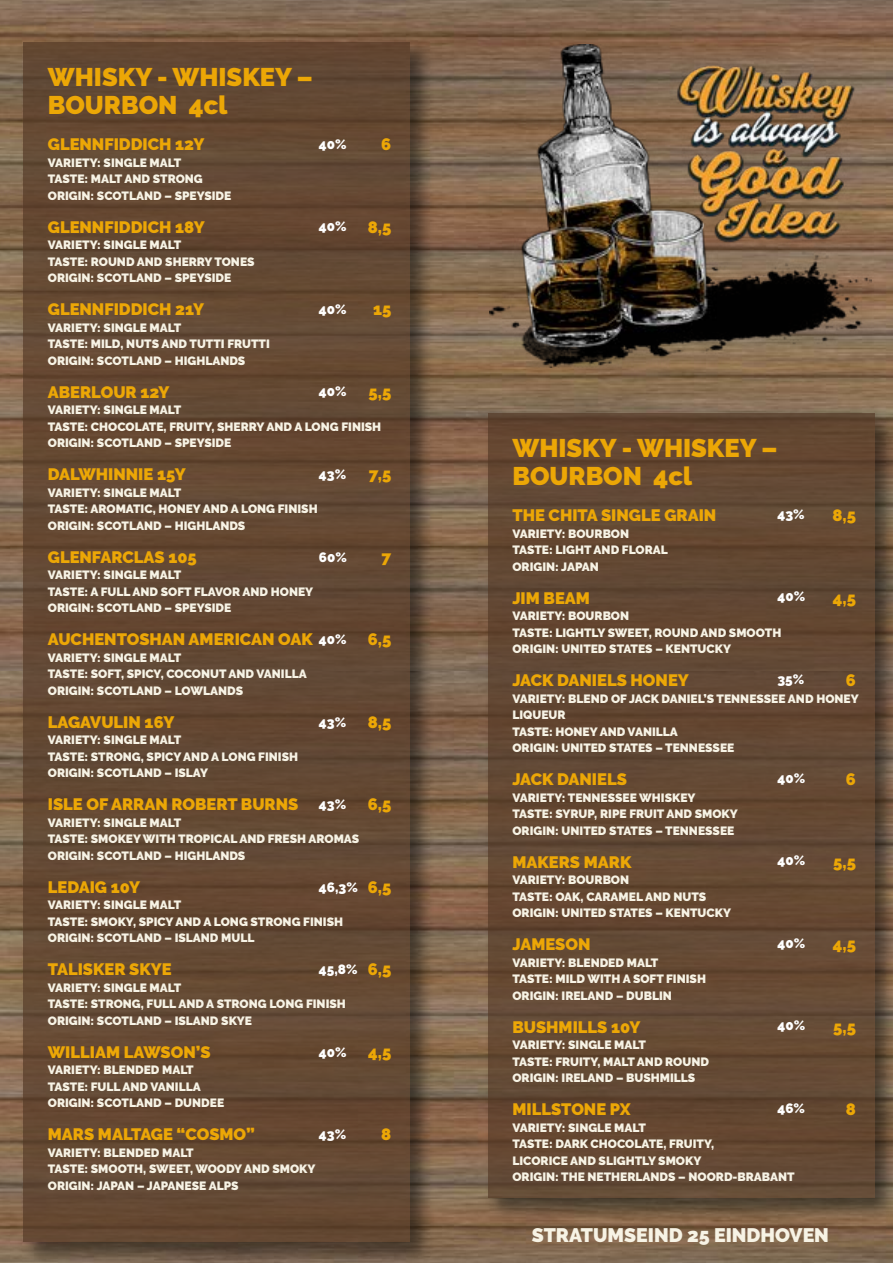
<style>
.page{position:relative;width:893px;height:1263px;background:#fff}
.page>*{position:absolute;margin:0;border:0;box-sizing:border-box;transform-origin:0 0}
.t1{font:900 25.5px/28.5px "Raleway";color:#eca706}
.t2{font:900 19.5px "Raleway";color:#f7f3e5}
.t3{font:900 16.5px "Raleway";color:#eca706}
.t4{font:900 13.5px "Raleway";color:#fff}
.t5{font:900 12px/16.5px "Raleway";color:#f7f3e5}
</style>
<div class="page">
<img style="left:0;top:0;width:893px;height:672px">
<img style="left:0;top:672px;width:893px;height:591px">
<div style="left:19px;top:38px;width:416px;height:1225px;background:#000;opacity:.75"></div>
<div style="left:23px;top:43px;width:387px;height:1199px;background:#634833"></div>
<div style="left:484px;top:409px;width:409px;height:813px;background:#000;opacity:.75"></div>
<div style="left:488px;top:414px;width:387px;height:784px;background:#634833"></div>
<img style="left:489px;top:45px;width:383px;height:323px">
<h1 class="t1" style="left:48px;top:62px;width:267px">WHISKY - WHISKEY –<br>BOURBON 4cl</h1>
<h3 class="t3" style="left:48px;top:135px;width:158px">GLENNFIDDICH 12Y</h3>
<h3 class="t3" style="left:381px;top:135px;width:12px">6</h3>
<p class="t5" style="left:48px;top:154px;width:185px">VARIETY: SINGLE MALT<br>TASTE: MALT AND STRONG<br>ORIGIN: SCOTLAND – SPEYSIDE</p>
<h3 class="t3" style="left:48px;top:217px;width:159px">GLENNFIDDICH 18Y</h3>
<h3 class="t3" style="left:368px;top:217px;width:25px">8,5</h3>
<p class="t5" style="left:48px;top:237px;width:208px">VARIETY: SINGLE MALT<br>TASTE: ROUND AND SHERRY TONES<br>ORIGIN: SCOTLAND – SPEYSIDE</p>
<h3 class="t3" style="left:48px;top:300px;width:158px">GLENNFIDDICH 21Y</h3>
<h3 class="t3" style="left:373px;top:300px;width:20px">15</h3>
<p class="t5" style="left:48px;top:319px;width:224px">VARIETY: SINGLE MALT<br>TASTE: MILD, NUTS AND TUTTI FRUTTI<br>ORIGIN: SCOTLAND – HIGHLANDS</p>
<h3 class="t3" style="left:48px;top:382px;width:123px">ABERLOUR 12Y</h3>
<h3 class="t3" style="left:369px;top:382px;width:24px">5,5</h3>
<p class="t5" style="left:48px;top:402px;width:335px">VARIETY: SINGLE MALT<br>TASTE: CHOCOLATE, FRUITY, SHERRY AND A LONG FINISH<br>ORIGIN: SCOTLAND – SPEYSIDE</p>
<h3 class="t3" style="left:48px;top:465px;width:140px">DALWHINNIE 15Y</h3>
<h3 class="t3" style="left:369px;top:465px;width:24px">7,5</h3>
<p class="t5" style="left:48px;top:484px;width:271px">VARIETY: SINGLE MALT<br>TASTE: AROMATIC, HONEY AND A LONG FINISH<br>ORIGIN: SCOTLAND – HIGHLANDS</p>
<h3 class="t3" style="left:48px;top:547px;width:150px">GLENFARCLAS 105</h3>
<h3 class="t3" style="left:382px;top:547px;width:11px">7</h3>
<p class="t5" style="left:48px;top:567px;width:267px">VARIETY: SINGLE MALT<br>TASTE: A FULL AND SOFT FLAVOR AND HONEY<br>ORIGIN: SCOTLAND – SPEYSIDE</p>
<h3 class="t3" style="left:48px;top:630px;width:266px">AUCHENTOSHAN AMERICAN OAK</h3>
<h3 class="t3" style="left:368px;top:630px;width:25px">6,5</h3>
<p class="t5" style="left:48px;top:649px;width:260px">VARIETY: SINGLE MALT<br>TASTE: SOFT, SPICY, COCONUT AND VANILLA<br>ORIGIN: SCOTLAND – LOWLANDS</p>
<h3 class="t3" style="left:48px;top:712px;width:128px">LAGAVULIN 16Y</h3>
<h3 class="t3" style="left:368px;top:712px;width:25px">8,5</h3>
<p class="t5" style="left:48px;top:732px;width:252px">VARIETY: SINGLE MALT<br>TASTE: STRONG, SPICY AND A LONG FINISH<br>ORIGIN: SCOTLAND – ISLAY</p>
<h3 class="t3" style="left:48px;top:795px;width:252px">ISLE OF ARRAN ROBERT BURNS</h3>
<h3 class="t3" style="left:368px;top:795px;width:25px">6,5</h3>
<p class="t5" style="left:48px;top:814px;width:313px">VARIETY: SINGLE MALT<br>TASTE: SMOKEY WITH TROPICAL AND FRESH AROMAS<br>ORIGIN: SCOTLAND – HIGHLANDS</p>
<h3 class="t3" style="left:48px;top:877px;width:94px">LEDAIG 10Y</h3>
<h3 class="t3" style="left:368px;top:877px;width:25px">6,5</h3>
<p class="t5" style="left:48px;top:897px;width:297px">VARIETY: SINGLE MALT<br>TASTE: SMOKY, SPICY AND A LONG STRONG FINISH<br>ORIGIN: SCOTLAND – ISLAND MULL</p>
<h3 class="t3" style="left:48px;top:960px;width:125px">TALISKER SKYE</h3>
<h3 class="t3" style="left:368px;top:960px;width:25px">6,5</h3>
<p class="t5" style="left:48px;top:979px;width:300px">VARIETY: SINGLE MALT<br>TASTE: STRONG, FULL AND A STRONG LONG FINISH<br>ORIGIN: SCOTLAND – ISLAND SKYE</p>
<h3 class="t3" style="left:48px;top:1042px;width:164px">WILLIAM LAWSON’S</h3>
<h3 class="t3" style="left:368px;top:1042px;width:25px">4,5</h3>
<p class="t5" style="left:48px;top:1062px;width:178px">VARIETY: BLENDED MALT<br>TASTE: FULL AND VANILLA<br>ORIGIN: SCOTLAND – DUNDEE</p>
<h3 class="t3" style="left:48px;top:1125px;width:209px">MARS MALTAGE “COSMO”</h3>
<h3 class="t3" style="left:381px;top:1125px;width:12px">8</h3>
<p class="t5" style="left:48px;top:1144px;width:269px">VARIETY: BLENDED MALT<br>TASTE: SMOOTH, SWEET, WOODY AND SMOKY<br>ORIGIN: JAPAN – JAPANESE ALPS</p>
<p class="t4" style="left:319px;top:136px;width:29px">40%</p>
<p class="t4" style="left:319px;top:219px;width:29px">40%</p>
<p class="t4" style="left:319px;top:301px;width:29px">40%</p>
<p class="t4" style="left:319px;top:384px;width:29px">40%</p>
<p class="t4" style="left:319px;top:466px;width:29px">43%</p>
<p class="t4" style="left:319px;top:549px;width:29px">60%</p>
<p class="t4" style="left:319px;top:631px;width:29px">40%</p>
<p class="t4" style="left:319px;top:714px;width:29px">43%</p>
<p class="t4" style="left:319px;top:796px;width:29px">43%</p>
<p class="t4" style="left:319px;top:879px;width:40px">46,3%</p>
<p class="t4" style="left:319px;top:961px;width:40px">45,8%</p>
<p class="t4" style="left:319px;top:1044px;width:29px">40%</p>
<p class="t4" style="left:319px;top:1126px;width:29px">43%</p>
<h1 class="t1" style="left:512px;top:433px;width:267px">WHISKY - WHISKEY –<br>BOURBON 4cl</h1>
<h3 class="t3" style="left:512px;top:506px;width:205px">THE CHITA SINGLE GRAIN</h3>
<h3 class="t3" style="left:832px;top:506px;width:25px">8,5</h3>
<p class="t5" style="left:512px;top:525px;width:157px">VARIETY: BOURBON<br>TASTE: LIGHT AND FLORAL<br>ORIGIN: JAPAN</p>
<h3 class="t3" style="left:512px;top:588px;width:79px">JIM BEAM</h3>
<h3 class="t3" style="left:833px;top:588px;width:25px">4,5</h3>
<p class="t5" style="left:512px;top:608px;width:270px">VARIETY: BOURBON<br>TASTE: LIGHTLY SWEET, ROUND AND SMOOTH<br>ORIGIN: UNITED STATES – KENTUCKY</p>
<h3 class="t3" style="left:512px;top:671px;width:178px">JACK DANIELS HONEY</h3>
<h3 class="t3" style="left:846px;top:671px;width:12px">6</h3>
<p class="t5" style="left:512px;top:690px;width:348px">VARIETY: BLEND OF JACK DANIEL’S TENNESSEE AND HONEY<br>LIQUEUR<br>TASTE: HONEY AND VANILLA<br>ORIGIN: UNITED STATES – TENNESSEE</p>
<h3 class="t3" style="left:512px;top:770px;width:116px">JACK DANIELS</h3>
<h3 class="t3" style="left:846px;top:770px;width:12px">6</h3>
<p class="t5" style="left:512px;top:789px;width:227px">VARIETY: TENNESSEE WHISKEY<br>TASTE: SYRUP, RIPE FRUIT AND SMOKY<br>ORIGIN: UNITED STATES – TENNESSEE</p>
<h3 class="t3" style="left:512px;top:852px;width:120px">MAKERS MARK</h3>
<h3 class="t3" style="left:833px;top:852px;width:24px">5,5</h3>
<p class="t5" style="left:512px;top:872px;width:220px">VARIETY: BOURBON<br>TASTE: OAK, CARAMEL AND NUTS<br>ORIGIN: UNITED STATES – KENTUCKY</p>
<h3 class="t3" style="left:512px;top:935px;width:80px">JAMESON</h3>
<h3 class="t3" style="left:833px;top:935px;width:25px">4,5</h3>
<p class="t5" style="left:512px;top:954px;width:195px">VARIETY: BLENDED MALT<br>TASTE: MILD WITH A SOFT FINISH<br>ORIGIN: IRELAND – DUBLIN</p>
<h3 class="t3" style="left:512px;top:1017px;width:129px">BUSHMILLS 10Y</h3>
<h3 class="t3" style="left:833px;top:1017px;width:24px">5,5</h3>
<p class="t5" style="left:512px;top:1037px;width:198px">VARIETY: SINGLE MALT<br>TASTE: FRUITY, MALT AND ROUND<br>ORIGIN: IRELAND – BUSHMILLS</p>
<h3 class="t3" style="left:512px;top:1100px;width:120px">MILLSTONE PX</h3>
<h3 class="t3" style="left:846px;top:1100px;width:12px">8</h3>
<p class="t5" style="left:512px;top:1119px;width:284px">VARIETY: SINGLE MALT<br>TASTE: DARK CHOCOLATE, FRUITY,<br>LICORICE AND SLIGHTLY SMOKY<br>ORIGIN: THE NETHERLANDS – NOORD-BRABANT</p>
<p class="t4" style="left:777px;top:506px;width:29px">43%</p>
<p class="t4" style="left:777px;top:588px;width:29px">40%</p>
<p class="t4" style="left:777px;top:671px;width:28px">35%</p>
<p class="t4" style="left:777px;top:770px;width:29px">40%</p>
<p class="t4" style="left:777px;top:852px;width:29px">40%</p>
<p class="t4" style="left:777px;top:935px;width:29px">40%</p>
<p class="t4" style="left:777px;top:1017px;width:29px">40%</p>
<p class="t4" style="left:777px;top:1100px;width:29px">46%</p>
<h2 class="t2" style="left:532px;top:1224px;width:299px">STRATUMSEIND 25 EINDHOVEN</h2>
</div>
